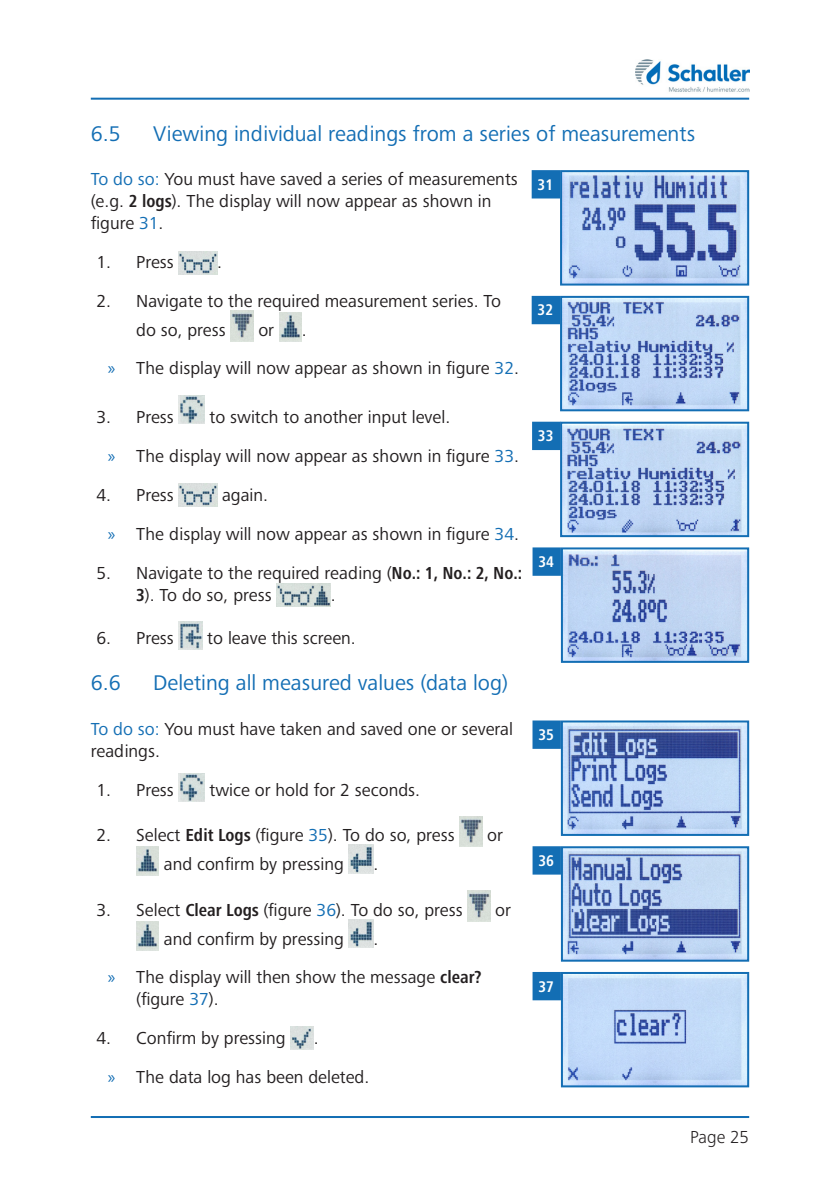
<style>
.page{position:relative;width:840px;height:1191px;background:#fff}
.page>*{position:absolute;margin:0;border:0;box-sizing:border-box;transform-origin:0 0}
.t1{font:22px "Frutiger Next Pro";color:#136eb4}
.Fließtext{font:18px/22px "Frutiger Next Pro";color:#231f20}
.t2{font:300 18px "Frutiger Next Pro";color:#231f20}
.t3{font:700 condensed 16px "Frutiger Next Pro";color:#fff}
.s1{color:#136eb4}
.s2{font-weight:700;font-stretch:condensed}
.s3{font-family:"Myriad Pro";color:#136eb4}
</style>
<div class="page">
<hr style="left:91px;top:98px;width:657px;height:2px;background:#136eb4">
<hr style="left:91px;top:1116px;width:657px;height:2px;background:#136eb4">
<img style="left:635px;top:60px;width:113px;height:32px">
<img style="left:179px;top:251px;width:38px;height:23px">
<img style="left:230px;top:311px;width:23px;height:30px">
<img style="left:279px;top:312px;width:22px;height:29px">
<img style="left:179px;top:395px;width:25px;height:28px">
<img style="left:179px;top:484px;width:38px;height:22px">
<img style="left:276px;top:583px;width:55px;height:23px">
<img style="left:179px;top:621px;width:23px;height:28px">
<img style="left:179px;top:773px;width:25px;height:28px">
<img style="left:459px;top:816px;width:23px;height:30px">
<img style="left:136px;top:846px;width:23px;height:30px">
<img style="left:348px;top:844px;width:25px;height:29px">
<img style="left:467px;top:890px;width:23px;height:31px">
<img style="left:136px;top:921px;width:23px;height:29px">
<img style="left:348px;top:919px;width:25px;height:28px">
<img style="left:290px;top:1027px;width:23px;height:22px">
<img style="left:562px;top:173px;width:183px;height:109px">
<div style="left:559px;top:170px;width:189px;height:115px;border:2px solid #136eb4"></div>
<div style="left:532px;top:171px;width:26px;height:26px;background:#136eb4"></div>
<div style="left:531px;top:170px;width:28px;height:28px;border:2px solid #136eb4"></div>
<img style="left:562px;top:299px;width:183px;height:109px">
<div style="left:559px;top:296px;width:189px;height:115px;border:2px solid #136eb4"></div>
<div style="left:532px;top:297px;width:26px;height:26px;background:#136eb4"></div>
<div style="left:531px;top:296px;width:28px;height:28px;border:2px solid #136eb4"></div>
<img style="left:562px;top:425px;width:183px;height:109px">
<div style="left:559px;top:422px;width:189px;height:115px;border:2px solid #136eb4"></div>
<div style="left:532px;top:423px;width:27px;height:26px;background:#136eb4"></div>
<div style="left:531px;top:422px;width:29px;height:28px;border:2px solid #136eb4"></div>
<div style="left:533px;top:548px;width:26px;height:27px;background:#136eb4"></div>
<div style="left:532px;top:547px;width:28px;height:29px;border:2px solid #136eb4"></div>
<img style="left:563px;top:550px;width:182px;height:110px">
<div style="left:560px;top:547px;width:188px;height:116px;border:2px solid #136eb4"></div>
<div style="left:533px;top:721px;width:26px;height:27px;background:#136eb4"></div>
<div style="left:532px;top:720px;width:28px;height:29px;border:2px solid #136eb4"></div>
<img style="left:563px;top:723px;width:182px;height:110px">
<div style="left:560px;top:720px;width:188px;height:116px;border:2px solid #136eb4"></div>
<div style="left:533px;top:847px;width:26px;height:26px;background:#136eb4"></div>
<div style="left:532px;top:846px;width:28px;height:28px;border:2px solid #136eb4"></div>
<img style="left:563px;top:849px;width:182px;height:109px">
<div style="left:560px;top:846px;width:188px;height:115px;border:2px solid #136eb4"></div>
<div style="left:533px;top:973px;width:26px;height:26px;background:#136eb4"></div>
<div style="left:532px;top:972px;width:28px;height:28px;border:2px solid #136eb4"></div>
<img style="left:563px;top:975px;width:182px;height:109px">
<div style="left:560px;top:972px;width:188px;height:115px;border:2px solid #136eb4"></div>
<p class="t1" style="left:91px;top:121px;width:31px">6.5</p>
<p class="t1" style="left:153px;top:121px;width:543px">Viewing individual readings from a series of measurements</p>
<p class="Fließtext" style="left:91px;top:168px;width:428px"><span class="s1">To do so:</span> You must have saved a series of measurements (e.g. <span class="s2">2 logs</span>). The display will now appear as shown in figure <span class="s1">31</span>.</p>
<p class="Fließtext" style="left:96px;top:251px;width:79px">1. Press</p>
<p class="Fließtext" style="left:217px;top:251px;width:6px">.</p>
<p class="Fließtext" style="left:136px;top:287px;width:366px;line-height:28.4px;text-indent:-40px">2. Navigate to the required measurement series. To do so, press</p>
<p class="t3" style="left:537px;top:175px;width:17px">31</p>
<p class="t3" style="left:537px;top:301px;width:17px">32</p>
<p class="Fließtext" style="left:258px;top:319px;width:17px">or</p>
<p class="Fließtext" style="left:301px;top:319px;width:6px">.</p>
<p class="Fließtext" style="left:108px;top:357px;width:412px"><span class="s3">»</span> The display will now appear as shown in figure <span class="s1">32</span>.</p>
<p class="Fließtext" style="left:96px;top:406px;width:79px">3. Press</p>
<p class="Fließtext" style="left:209px;top:406px;width:242px">to switch to another input level.</p>
<p class="Fließtext" style="left:108px;top:445px;width:412px"><span class="s3">»</span> The display will now appear as shown in figure <span class="s1">33</span>.</p>
<p class="Fließtext" style="left:96px;top:484px;width:79px">4. Press</p>
<p class="Fließtext" style="left:222px;top:484px;width:48px">again.</p>
<p class="Fließtext" style="left:108px;top:522px;width:412px"><span class="s3">»</span> The display will now appear as shown in figure <span class="s1">34</span>.</p>
<p class="Fließtext" style="left:136px;top:561px;width:387px;text-indent:-40px">5. Navigate to the required reading (<span class="s2">No.: 1, No.: 2, No.:<br>3</span>). To do so, press</p>
<p class="t3" style="left:537px;top:427px;width:17px">33</p>
<p class="t3" style="left:538px;top:552px;width:17px">34</p>
<p class="Fließtext" style="left:331px;top:583px;width:6px">.</p>
<p class="Fließtext" style="left:96px;top:627px;width:79px">6. Press</p>
<p class="Fließtext" style="left:207px;top:627px;width:150px">to leave this screen.</p>
<p class="t1" style="left:91px;top:670px;width:31px">6.6</p>
<p class="t1" style="left:153px;top:670px;width:356px">Deleting all measured values (data log)</p>
<p class="Fließtext" style="left:91px;top:717px;width:423px"><span class="s1">To do so:</span> You must have taken and saved one or several readings.</p>
<p class="Fließtext" style="left:96px;top:778px;width:79px">1. Press</p>
<p class="Fließtext" style="left:209px;top:778px;width:212px">twice or hold for 2 seconds.</p>
<p class="Fließtext" style="left:96px;top:824px;width:359px">2. Select <span class="s2">Edit Logs</span> (figure <span class="s1">35</span>). To do so, press</p>
<p class="Fließtext" style="left:487px;top:824px;width:17px">or</p>
<p class="Fließtext" style="left:164px;top:853px;width:181px">and confirm by pressing</p>
<p class="Fließtext" style="left:373px;top:853px;width:6px">.</p>
<p class="Fließtext" style="left:96px;top:898px;width:367px">3. Select <span class="s2">Clear Logs</span> (figure <span class="s1">36</span>). To do so, press</p>
<p class="Fließtext" style="left:495px;top:898px;width:17px">or</p>
<p class="Fließtext" style="left:164px;top:927px;width:181px">and confirm by pressing</p>
<p class="Fließtext" style="left:373px;top:927px;width:6px">.</p>
<p class="Fließtext" style="left:136px;top:966px;width:347px;text-indent:-28px"><span class="s3">»</span> The display will then show the message <span class="s2">clear? </span>(figure <span class="s1">37</span>).</p>
<p class="Fließtext" style="left:96px;top:1027px;width:191px">4. Confirm by pressing</p>
<p class="Fließtext" style="left:313px;top:1027px;width:6px">.</p>
<p class="Fließtext" style="left:108px;top:1065px;width:263px"><span class="s3">»</span> The data log has been deleted.</p>
<p class="t3" style="left:538px;top:725px;width:17px">35</p>
<p class="t3" style="left:538px;top:851px;width:17px">36</p>
<p class="t3" style="left:538px;top:977px;width:17px">37</p>
<p class="t2" style="left:690px;top:1126px;width:60px">Page 25</p>
</div>
